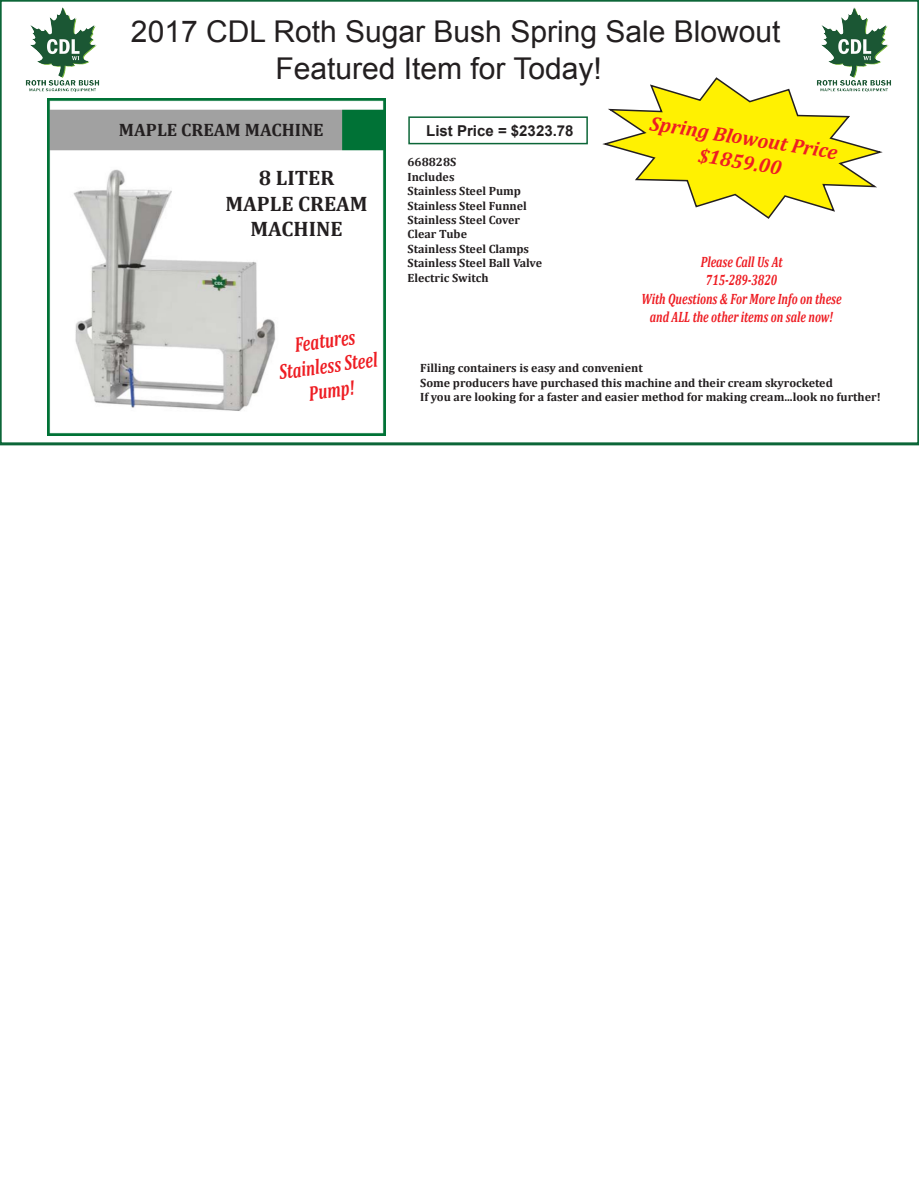
<style>
.page{position:relative;width:919px;height:1189px;background:#fff}
.page>*{position:absolute;margin:0;border:0;box-sizing:border-box;transform-origin:0 0}
.t1{font:30px/36.6px "Arial";color:#231f20}
.t2{font:italic 700 21px/25.2px "Cambria";color:#ee1d23;text-align:center;scale:.74 1}
.t3{font:700 21px/25.2px "Cambria";color:#231f20;text-align:center}
.t4{font:italic 700 20.1px/24.2px "Cambria";color:#ee1d23;text-align:center}
.t5{font:700 18px "Cambria";color:#231f20}
.t6{font:italic 700 15px/18px "Cambria";color:#ee1d23;text-align:center;scale:.74 1}
.t7{font:700 15px "Arial";color:#231f20}
.t8{font:700 12px/14.4px "Cambria";color:#231f20}
</style>
<div class="page">
<svg style="left:0;top:0;width:918px;height:445px"></svg>
<img style="left:19px;top:5px;width:89px;height:89px">
<img style="left:810px;top:5px;width:88px;height:89px">
<img style="left:48px;top:98px;width:337px;height:338px">
<img style="left:64px;top:166px;width:215px;height:246px">
<h1 class="t1" style="left:275px;top:14px;width:506px;text-indent:-144px">2017 CDL Roth Sugar Bush Spring Sale Blowout<br>Featured Item for Today!</h1>
<p class="t7" style="left:426px;top:120px;width:149px">List Price = $2323.78</p>
<h3 class="t4" style="left:652px;top:110px;width:191px;rotate:9deg">Spring Blowout Price $1859.00</h3>
<h3 class="t5" style="left:119px;top:117px;width:206px">MAPLE CREAM MACHINE</h3>
<h2 class="t3" style="left:225px;top:165px;width:144px">8 LITER<br>MAPLE CREAM<br>MACHINE</h2>
<p class="t8" style="left:407px;top:155px;width:136px">668828S<br>Includes<br>Stainless Steel Pump<br>Stainless Steel Funnel<br>Stainless Steel Cover<br>Clear Tube<br>Stainless Steel Clamps<br>Stainless Steel Ball Valve<br>Electric Switch</p>
<p class="t6" style="left:641px;top:253px;width:272px">Please Call Us At<br>715-289-3820<br>With Questions &amp; For More Info on these and ALL the other items on sale now!</p>
<h2 class="t2" style="left:274px;top:334px;width:135px;rotate:-8deg">Features<br>Stainless Steel<br>Pump!</h2>
<p class="t8" style="left:420px;top:360px;width:462px">Filling containers is easy and convenient<br>Some producers have purchased this machine and their cream skyrocketed<br>If you are looking for a faster and easier method for making cream...look no further!</p>
</div>
